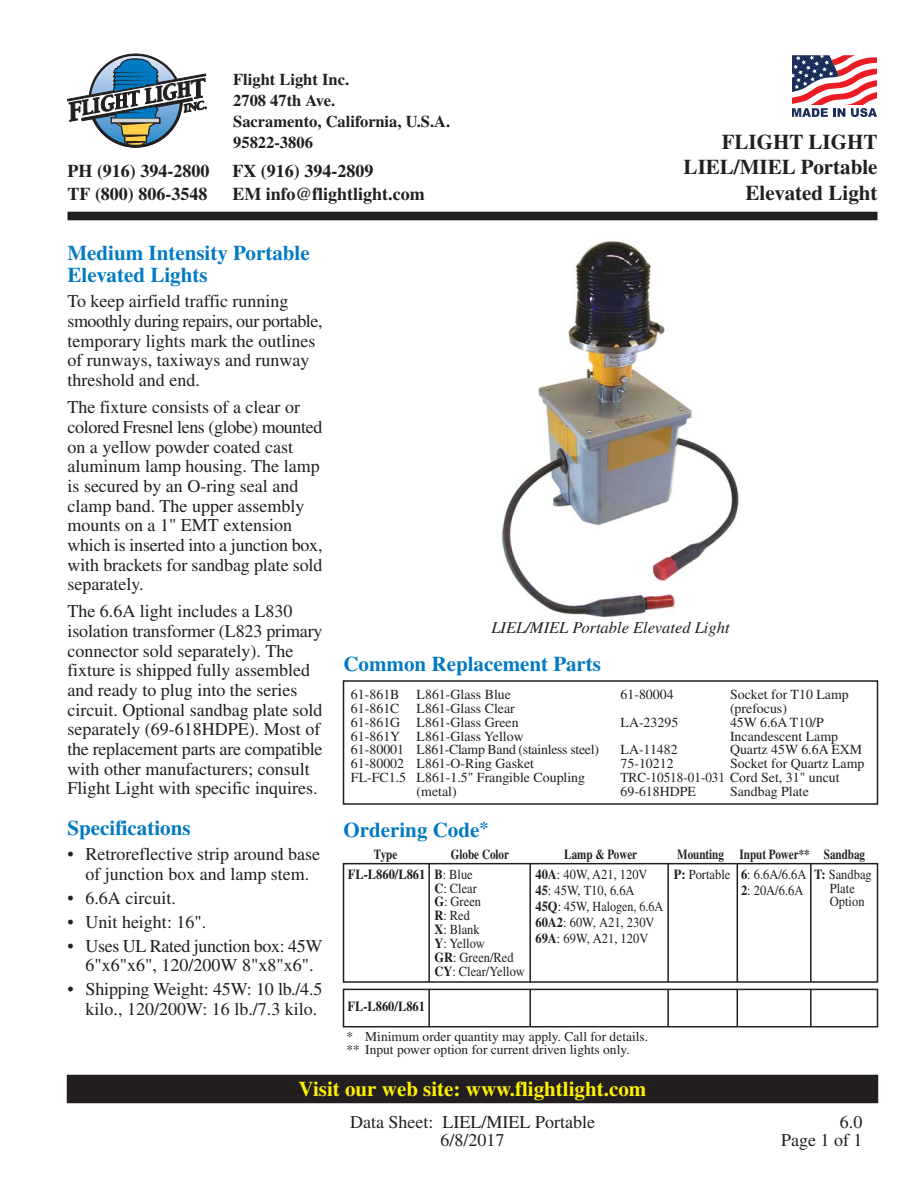
<style>
.page{position:relative;width:918px;height:1188px;background:#fff}
.page>*{position:absolute;margin:0;border:0;box-sizing:border-box;transform-origin:0 0}
.t1{font:700 21px/22.6px "Times";color:#007ac2}
.t2{font:700 21px/25.5px "Times";color:#231f20;text-align:right}
.t3{font:700 21px "Times";color:#fff200}
.t4{font:18px/19.6px "Times";color:#231f20}
.t5{font:700 18px/22.5px "Times";color:#231f20}
.t6{font:18px/19.6px "Times";letter-spacing:-.02em;color:#231f20;text-align:center}
.t7{font:700 16.5px/21px "Times";color:#231f20}
.t8{font:italic 16.5px "Times";color:#231f20}
.t9{font:13.8px/13.8px "Times";color:#231f20}
.t10{font:13.8px/13.8px "Times";color:#231f20;scale:.9 1}
.t11{font:700 13.8px "Times";color:#231f20;scale:.8 1}
.t12{font:13.8px "Times";letter-spacing:-.02em;color:#231f20}
.t13{font:700 13.8px "Times";color:#231f20;scale:.9 1}
.t14{font:13.5px/13.5px "Times";color:#231f20}
.s1{font-size:18px}
.s2{font-weight:700}
</style>
<div class="page">
<div style="left:68px;top:212px;width:810px;height:8px;background:#231f20"></div>
<div style="left:67px;top:1075px;width:811px;height:28px;background:#231f20"></div>
<svg style="left:67px;top:53px;width:140px;height:95px"></svg>
<hr style="left:737px;top:864px;width:1px;height:118px;background:#231f20">
<hr style="left:667px;top:864px;width:2px;height:118px;background:#231f20">
<hr style="left:428px;top:864px;width:2px;height:118px;background:#231f20">
<hr style="left:810px;top:864px;width:2px;height:118px;background:#231f20">
<img style="left:501px;top:240px;width:238px;height:377px">
<svg style="left:792px;top:55px;width:85px;height:62px"></svg>
<div style="left:343px;top:680px;width:535px;height:125px;border:2px solid #231f20"></div>
<hr style="left:529px;top:864px;width:2px;height:118px;background:#231f20">
<div style="left:343px;top:863px;width:535px;height:120px;border:2px solid #231f20"></div>
<hr style="left:428px;top:989px;width:2px;height:38px;background:#231f20">
<hr style="left:737px;top:989px;width:1px;height:38px;background:#231f20">
<hr style="left:667px;top:989px;width:2px;height:38px;background:#231f20">
<hr style="left:529px;top:989px;width:2px;height:38px;background:#231f20">
<hr style="left:810px;top:989px;width:2px;height:38px;background:#231f20">
<div style="left:343px;top:989px;width:535px;height:38px;border:2px solid #231f20"></div>
<p class="t7" style="left:233px;top:70px;width:219px">Flight Light Inc.<br>2708 47th Ave.<br>Sacramento, California, U.S.A.<br>95822-3806</p>
<p class="t5" style="left:67px;top:162px;width:143px">PH (916) 394-2800<br>TF (800) 806-3548</p>
<p class="t5" style="left:232px;top:162px;width:194px">FX (916) 394-2809<br>EM info@flightlight.com</p>
<p class="t2" style="left:684px;top:131px;width:195px">FLIGHT LIGHT<br>LIEL/MIEL Portable<br>Elevated Light</p>
<p class="t1" style="left:67px;top:243px;width:244px">Medium Intensity Portable<br>Elevated Lights</p>
<p class="t4" style="left:67px;top:293px;width:257px">To keep airfield traffic running smoothly during repairs, our portable, temporary lights mark the outlines of runways, taxiways and runway threshold and end.</p>
<p class="t4" style="left:67px;top:399px;width:257px">The fixture consists of a clear or colored Fresnel lens (globe) mounted on a yellow powder coated cast aluminum lamp housing. The lamp is secured by an O-ring seal and clamp band. The upper assembly mounts on a 1" EMT extension which is inserted into a junction box, with brackets for sandbag plate sold separately.</p>
<p class="t4" style="left:67px;top:603px;width:257px">The 6.6A light includes a L830 isolation transformer (L823 primary connector sold separately). The fixture is shipped fully assembled and ready to plug into the series circuit. Optional sandbag plate sold separately (69-618HDPE). Most of the replacement parts are compatible with other manufacturers; consult Flight Light with specific inquires.</p>
<p class="t1" style="left:67px;top:819px;width:125px">Specifications</p>
<p class="t4" style="left:67px;top:846px;width:254px;text-align:center">• Retroreflective strip around base of junction box and lamp stem.</p>
<p class="t4" style="left:67px;top:890px;width:110px">• 6.6A circuit.</p>
<p class="t4" style="left:67px;top:914px;width:140px">• Unit height: 16".</p>
<p class="t6" style="left:67px;top:938px;width:257px">• Uses UL Rated junction box: 45W<br>6"x6"x6", 120/200W 8"x8"x6".</p>
<p class="t4" style="left:67px;top:981px;width:257px;text-align:right">• Shipping Weight: 45W: 10 lb./4.5 kilo., 120/200W: 16 lb./7.3 kilo.</p>
<p class="t8" style="left:491px;top:621px;width:240px">LIEL/MIEL Portable Elevated Light</p>
<p class="t1" style="left:344px;top:654px;width:259px">Common Replacement Parts</p>
<p class="t9" style="left:351px;top:689px;width:161px">61-861B L861-Glass Blue</p>
<p class="t9" style="left:351px;top:703px;width:165px">61-861C L861-Glass Clear</p>
<p class="t9" style="left:351px;top:716px;width:169px">61-861G L861-Glass Green</p>
<p class="t9" style="left:351px;top:730px;width:174px">61-861Y L861-Glass Yellow</p>
<p class="t12" style="left:351px;top:745px;width:249px">61-80001 L861-Clamp Band (stainless steel)</p>
<p class="t9" style="left:351px;top:758px;width:185px">61-80002 L861-O-Ring Gasket</p>
<p class="t9" style="left:351px;top:772px;width:236px">FL-FC1.5 L861-1.5" Frangible Coupling</p>
<p class="t9" style="left:417px;top:786px;width:42px">(metal)</p>
<p class="t9" style="left:621px;top:689px;width:55px">61-80004</p>
<p class="t9" style="left:730px;top:689px;width:120px">Socket for T10 Lamp (prefocus)</p>
<p class="t9" style="left:621px;top:716px;width:59px">LA-23295</p>
<p class="t9" style="left:730px;top:716px;width:110px">45W 6.6A T10/P<br>Incandescent Lamp</p>
<p class="t9" style="left:621px;top:744px;width:59px">LA-11482</p>
<p class="t9" style="left:730px;top:744px;width:134px">Quartz 45W 6.6A EXM</p>
<p class="t9" style="left:621px;top:758px;width:55px">75-10212</p>
<p class="t9" style="left:621px;top:758px;width:245px;text-indent:110px">Socket for Quartz Lamp<br>TRC-10518-01-031 Cord Set, 31" uncut<br>69-618HDPE</p>
<p class="t9" style="left:730px;top:786px;width:80px">Sandbag Plate</p>
<p class="t1" style="left:344px;top:820px;width:146px">Ordering Code<span class="s1">*</span></p>
<p class="t11" style="left:374px;top:849px;width:31px">Type</p>
<p class="t11" style="left:451px;top:849px;width:74px">Globe Color</p>
<p class="t11" style="left:564px;top:849px;width:93px">Lamp &amp; Power</p>
<p class="t11" style="left:677px;top:849px;width:236px">Mounting Input Power** Sandbag</p>
<p class="t10" style="left:434px;top:868px;width:102px;text-indent:-87px"><span class="s2">FL-L860/L861 B</span>: Blue<br><span class="s2">C</span>: Clear<br><span class="s2">G</span>: Green<br><span class="s2">R</span>: Red<br><span class="s2">X</span>: Blank<br><span class="s2">Y</span>: Yellow<br><span class="s2">GR</span>: Green/Red<br><span class="s2">CY</span>: Clear/Yellow</p>
<p class="t10" style="left:535px;top:867px;width:143px;line-height:16px"><span class="s2">40A</span>: 40W, A21, 120V<br><span class="s2">45</span>: 45W, T10, 6.6A<br><span class="s2">45Q</span>: 45W, Halogen, 6.6A<br><span class="s2">60A2</span>: 60W, A21, 230V<br><span class="s2">69A</span>: 69W, A21, 120V</p>
<p class="t10" style="left:674px;top:867px;width:149px;line-height:16px;text-align:right"><span class="s2">P:</span> Portable <span class="s2">6</span>: 6.6A/6.6A<br><span class="s2">2</span>: 20A/6.6A</p>
<p class="t13" style="left:347px;top:1002px;width:88px">FL-L860/L861</p>
<p class="t14" style="left:346px;top:1031px;width:303px">* Minimum order quantity may apply. Call for details. ** Input power option for current driven lights only.</p>
<p class="t10" style="left:830px;top:868px;width:48px;text-indent:-16px"><span class="s2">T:</span> Sandbag<br>Plate<br>Option</p>
<p class="t3" style="left:299px;top:1081px;width:349px">Visit our web site: www.flightlight.com</p>
<p class="t4" style="left:350px;top:1115px;width:246px;line-height:18px;text-align:center">Data Sheet: LIEL/MIEL Portable<br>6/8/2017</p>
<p class="t4" style="left:781px;top:1115px;width:83px;line-height:18px;text-align:right">6.0<br>Page 1 of 1</p>
</div>
